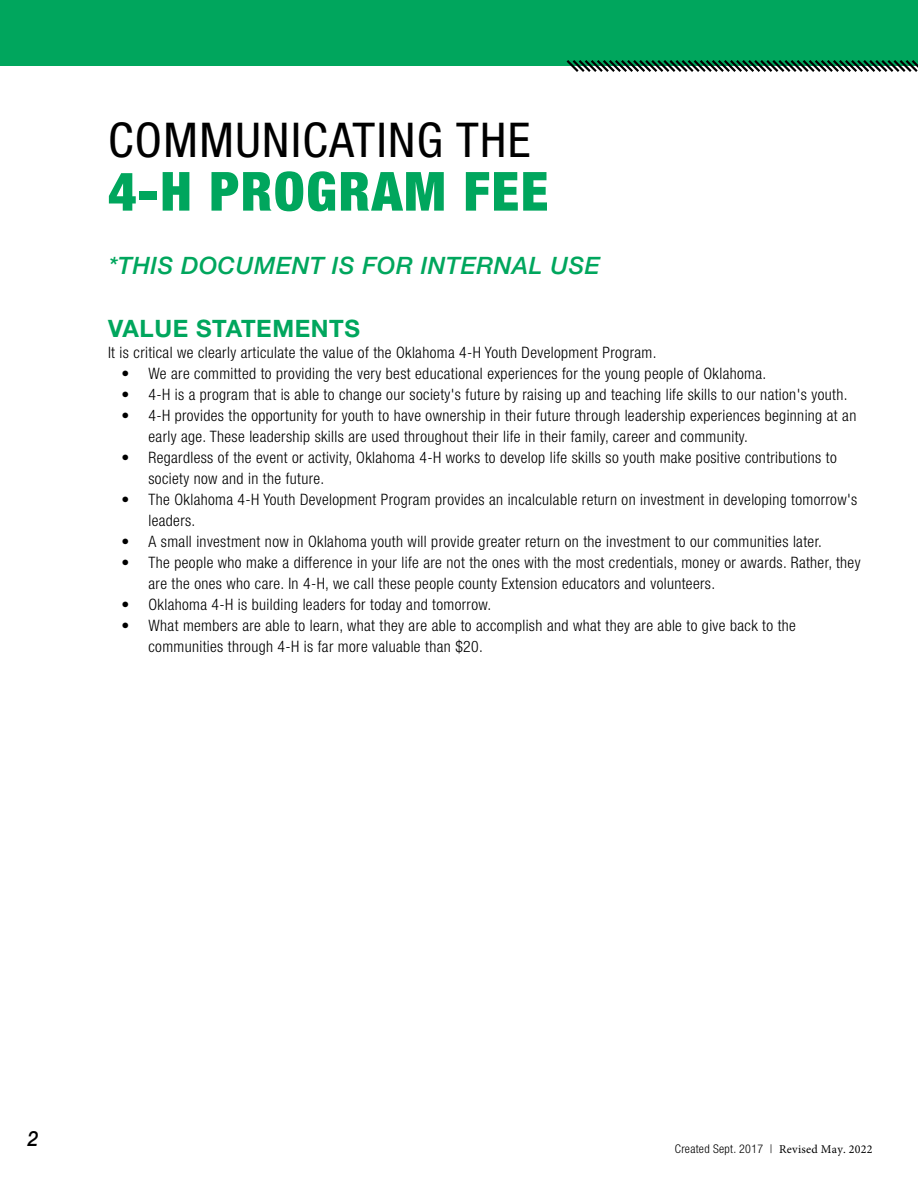
<style>
.page{position:relative;width:918px;height:1188px;background:#fff}
.page>*{position:absolute;margin:0;border:0;box-sizing:border-box;transform-origin:0 0}
.t1{font:900 condensed 54px "Helvetica Neue LT Std";letter-spacing:.03em;color:#00a65d}
.t2{font:condensed 48px "Helvetica Neue LT Std";letter-spacing:.03em;color:#000}
.t3{font:italic 500 24px "Helvetica Neue LT Std";letter-spacing:.025em;color:#00a65d}
.t4{font:700 24px "Helvetica Neue LT Std";letter-spacing:.025em;color:#00a65d}
.t5{font:italic 500 21px "Helvetica Neue LT Std";color:#000;scale:.9 1}
.t6{font:300 condensed 15.75px/21px "Helvetica Neue LT Std";letter-spacing:.025em;color:#000}
.t7{font:300 condensed 12px "Helvetica Neue LT Std";letter-spacing:.025em;color:#000}
.s1{font-family:"Minion Pro";font-weight:400;font-stretch:normal}
</style>
<div class="page">
<div style="left:0;top:0;width:918px;height:66px;background:#00a65d"></div>
<svg style="left:566px;top:60px;width:352px;height:12px"></svg>
<h2 class="t2" style="left:108px;top:112px;width:424px">COMMUNICATING THE</h2>
<h1 class="t1" style="left:108px;top:158px;width:442px">4-H PROGRAM FEE</h1>
<h3 class="t3" style="left:108px;top:251px;width:493px">*THIS DOCUMENT IS FOR INTERNAL USE</h3>
<h3 class="t4" style="left:108px;top:314px;width:254px">VALUE STATEMENTS</h3>
<p class="t6" style="left:108px;top:342px;width:550px">It is critical we clearly articulate the value of the Oklahoma 4-H Youth Development Program.</p>
<p class="t6" style="left:121px;top:363px;width:646px">• We are committed to providing the very best educational experiences for the young people of Oklahoma.</p>
<p class="t6" style="left:121px;top:384px;width:727px">• 4-H is a program that is able to change our society's future by raising up and teaching life skills to our nation's youth.</p>
<p class="t6" style="left:148px;top:405px;width:709px;text-indent:-27px">• 4-H provides the opportunity for youth to have ownership in their future through leadership experiences beginning at an early age. These leadership skills are used throughout their life in their family, career and community.</p>
<p class="t6" style="left:148px;top:447px;width:690px;text-indent:-27px">• Regardless of the event or activity, Oklahoma 4-H works to develop life skills so youth make positive contributions to society now and in the future.</p>
<p class="t6" style="left:148px;top:489px;width:710px;text-indent:-27px">• The Oklahoma 4-H Youth Development Program provides an incalculable return on investment in developing tomorrow's leaders.</p>
<p class="t6" style="left:121px;top:531px;width:702px">• A small investment now in Oklahoma youth will provide greater return on the investment to our communities later.</p>
<p class="t6" style="left:148px;top:552px;width:714px;text-indent:-27px">• The people who make a difference in your life are not the ones with the most credentials, money or awards. Rather, they are the ones who care. In 4-H, we call these people county Extension educators and volunteers.</p>
<p class="t6" style="left:121px;top:594px;width:371px">• Oklahoma 4-H is building leaders for today and tomorrow.</p>
<p class="t6" style="left:148px;top:615px;width:649px;text-indent:-27px">• What members are able to learn, what they are able to accomplish and what they are able to give back to the communities through 4-H is far more valuable than $20.</p>
<h3 class="t5" style="left:28px;top:1126px;width:13px">2</h3>
<p class="t7" style="left:675px;top:1142px;width:199px">Created Sept. 2017 | <span class="s1">Revised May. 2022</span></p>
</div>
